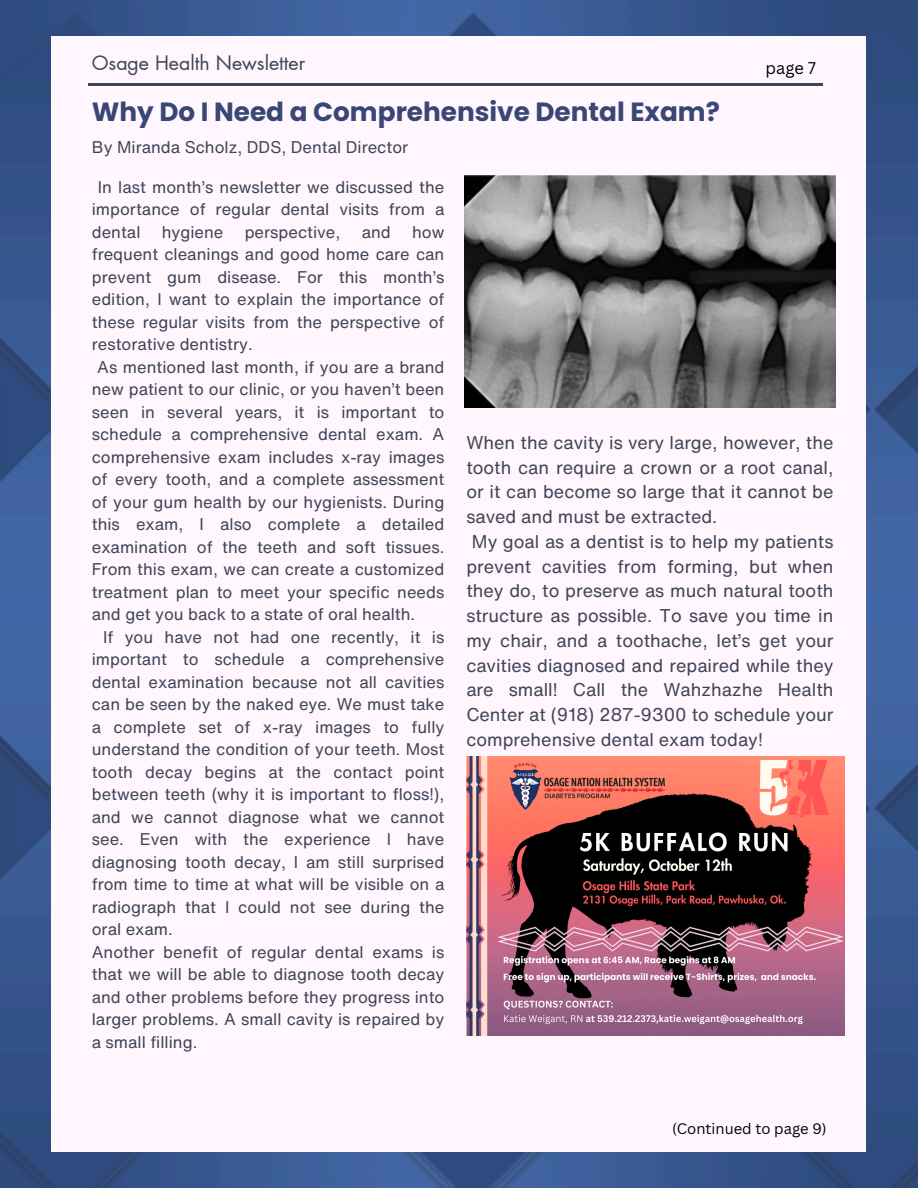
<style>
.page{position:relative;width:918px;height:1188px;background:#fff}
.page>*{position:absolute;margin:0;border:0;box-sizing:border-box;transform-origin:0 0}
.t1{font:700 26.25px "Poppins";color:#384774}
.t2{font:19.5px "Futura LT Pro";color:#3e4558}
.t3{font:18px "Helvetica Now Text";color:#3e4558}
.t4{font:16.5px/22.5px "Helvetica Now Text";color:#3e4558;text-align:justify}
.t5{font:16.5px "Canva Sans";color:#000}
.t6{font:14.85px "Canva Sans";color:#000}
</style>
<div class="page">
<img style="left:0;top:0;width:918px;height:1188px">
<div style="left:52px;top:36px;width:814px;height:1116px;background:#fff7fd"></div>
<hr style="left:88px;top:83px;width:734px;height:3px;background:#3e4558">
<img style="left:464px;top:175px;width:372px;height:233px">
<img style="left:466px;top:756px;width:378px;height:279px">
<h2 class="t2" style="left:92px;top:54px;width:215px">Osage Health Newsletter</h2>
<p class="t1" style="left:92px;top:93px;width:630px">Why Do I Need a Comprehensive Dental Exam?</p>
<h3 class="t4" style="left:92px;top:136px;width:318px">By Miranda Scholz, DDS, Dental Director</h3>
<h1 class="t5" style="left:766px;top:56px;width:52px">page 7</h1>
<h3 class="t4" style="left:92px;top:175px;width:354px;text-indent:6px">In last month’s newsletter we discussed the importance of regular dental visits from a dental</h3>
<h3 class="t4" style="left:162px;top:220px;width:63px">hygiene</h3>
<h3 class="t4" style="left:245px;top:220px;width:97px">perspective,</h3>
<h3 class="t4" style="left:362px;top:220px;width:31px">and</h3>
<h3 class="t4" style="left:412px;top:220px;width:34px">how</h3>
<h3 class="t4" style="left:92px;top:243px;width:354px">frequent cleanings and good home care can</h3>
<h3 class="t4" style="left:92px;top:265px;width:354px">prevent gum disease. For this month’s</h3>
<h3 class="t4" style="left:92px;top:288px;width:354px">edition, I want to explain the importance of</h3>
<h3 class="t4" style="left:92px;top:310px;width:354px">these regular visits from the perspective of</h3>
<h3 class="t4" style="left:92px;top:333px;width:163px">restorative dentistry.</h3>
<h3 class="t4" style="left:97px;top:355px;width:349px">As mentioned last month, if you are a brand</h3>
<h3 class="t4" style="left:92px;top:378px;width:354px">new patient to our clinic, or you haven’t been</h3>
<h3 class="t4" style="left:92px;top:400px;width:354px">seen in several years, it is important to</h3>
<h3 class="t4" style="left:92px;top:423px;width:354px">schedule a comprehensive dental exam. A</h3>
<h3 class="t4" style="left:92px;top:445px;width:354px">comprehensive exam includes x-ray images</h3>
<h3 class="t4" style="left:92px;top:468px;width:354px">of every tooth, and a complete assessment</h3>
<h3 class="t4" style="left:92px;top:490px;width:354px">of your gum health by our hygienists. During</h3>
<h3 class="t4" style="left:92px;top:513px;width:354px">this exam, I also complete a detailed</h3>
<h3 class="t4" style="left:92px;top:535px;width:354px">examination of the teeth and soft tissues.</h3>
<h3 class="t4" style="left:92px;top:558px;width:354px">From this exam, we can create a customized</h3>
<h3 class="t4" style="left:92px;top:580px;width:354px">treatment plan to meet your specific needs</h3>
<h3 class="t4" style="left:92px;top:603px;width:325px">and get you back to a state of oral health.</h3>
<h3 class="t4" style="left:103px;top:625px;width:343px">If you have not had one recently, it is</h3>
<h3 class="t4" style="left:92px;top:648px;width:354px">important to schedule a comprehensive</h3>
<h3 class="t4" style="left:92px;top:670px;width:354px">dental examination because not all cavities</h3>
<h3 class="t4" style="left:92px;top:693px;width:354px">can be seen by the naked eye. We must take</h3>
<h3 class="t4" style="left:92px;top:715px;width:354px">a complete set of x-ray images to fully</h3>
<h3 class="t4" style="left:92px;top:738px;width:354px">understand the condition of your teeth. Most</h3>
<h3 class="t4" style="left:92px;top:760px;width:354px">tooth decay begins at the contact point</h3>
<h3 class="t4" style="left:92px;top:783px;width:354px">between teeth (why it is important to floss!),</h3>
<h3 class="t4" style="left:92px;top:805px;width:354px">and we cannot diagnose what we cannot</h3>
<h3 class="t4" style="left:92px;top:828px;width:354px">see. Even with the experience I have</h3>
<h3 class="t4" style="left:92px;top:850px;width:354px">diagnosing tooth decay, I am still surprised</h3>
<h3 class="t4" style="left:92px;top:873px;width:354px">from time to time at what will be visible on a</h3>
<h3 class="t4" style="left:92px;top:895px;width:354px">radiograph that I could not see during the</h3>
<h3 class="t4" style="left:92px;top:918px;width:83px">oral exam.</h3>
<h3 class="t4" style="left:92px;top:940px;width:354px">Another benefit of regular dental exams is</h3>
<h3 class="t4" style="left:92px;top:963px;width:354px">that we will be able to diagnose tooth decay</h3>
<h3 class="t4" style="left:92px;top:985px;width:354px">and other problems before they progress into</h3>
<h3 class="t4" style="left:92px;top:1008px;width:354px">larger problems. A small cavity is repaired by</h3>
<h3 class="t4" style="left:92px;top:1030px;width:107px">a small filling.</h3>
<h2 class="t3" style="left:466px;top:429px;width:369px">When the cavity is very large, however, the</h2>
<h2 class="t3" style="left:466px;top:454px;width:369px">tooth can require a crown or a root canal,</h2>
<h2 class="t3" style="left:466px;top:479px;width:369px">or it can become so large that it cannot be</h2>
<h2 class="t3" style="left:466px;top:503px;width:253px">saved and must be extracted.</h2>
<h2 class="t3" style="left:472px;top:528px;width:363px">My goal as a dentist is to help my patients</h2>
<h2 class="t3" style="left:466px;top:553px;width:369px">prevent cavities from forming, but when</h2>
<h2 class="t3" style="left:466px;top:578px;width:369px">they do, to preserve as much natural tooth</h2>
<h2 class="t3" style="left:466px;top:602px;width:369px">structure as possible. To save you time in</h2>
<h2 class="t3" style="left:466px;top:627px;width:369px">my chair, and a toothache, let’s get your</h2>
<h2 class="t3" style="left:466px;top:652px;width:369px">cavities diagnosed and repaired while they</h2>
<h2 class="t3" style="left:466px;top:677px;width:369px">are small! Call the Wahzhazhe Health</h2>
<h2 class="t3" style="left:466px;top:701px;width:369px">Center at (918) 287-9300 to schedule your</h2>
<h2 class="t3" style="left:466px;top:726px;width:298px">comprehensive dental exam today!</h2>
<p class="t6" style="left:672px;top:1118px;width:156px">(Continued to page 9)</p>
</div>
